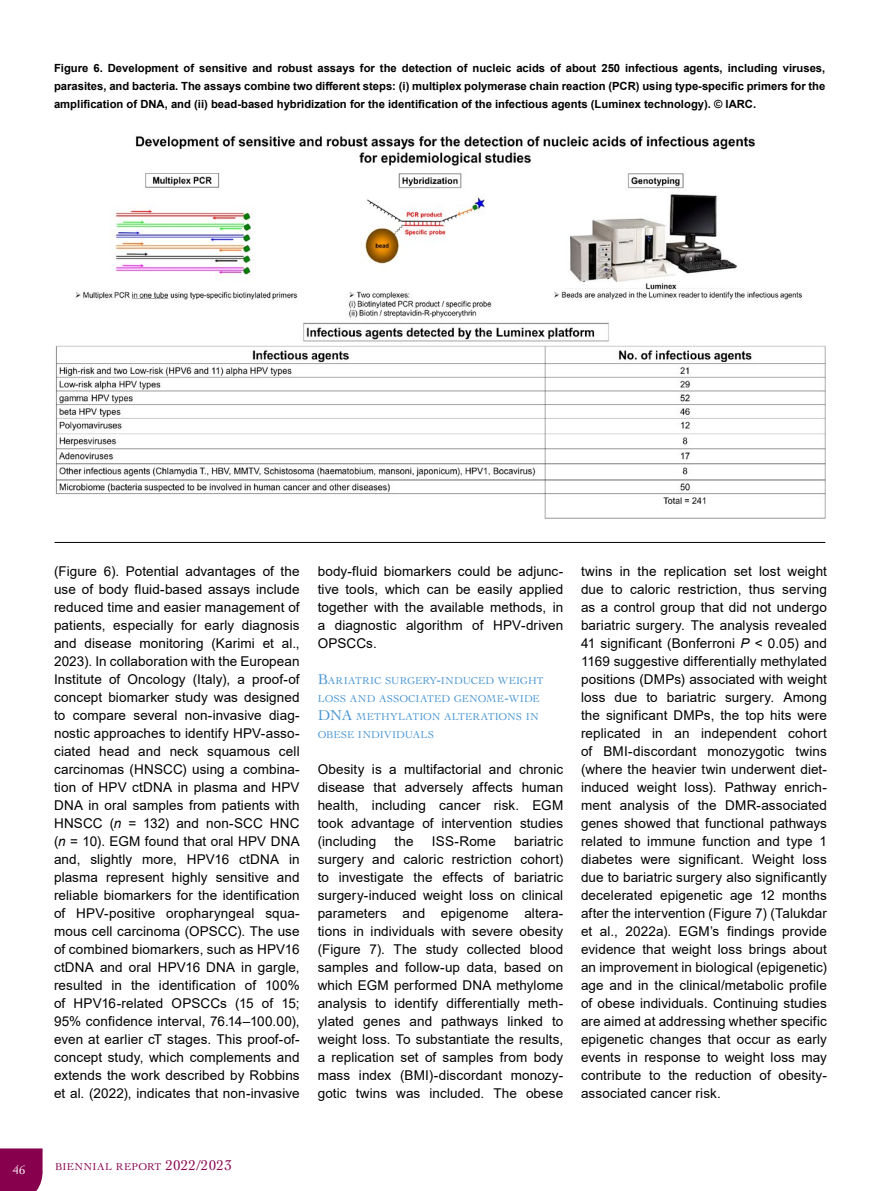
<style>
.page{position:relative;width:881px;height:1191px;background:#fff}
.page>*{position:absolute;margin:0;border:0;box-sizing:border-box;transform-origin:0 0}
.Head_A_-_med{font:15px "Cochin LT Std";color:#4a96d2}
.Text_para{font:13.5px/18px "Arial";letter-spacing:.005em;color:#000;text-align:justify}
.t1{font:12.75px "Cochin LT Std";color:#fff}
.t2{font:700 11.25px/18px "Arial";color:#000;text-align:justify}
.Head_A_-_med-2{font:10.5px/18px "Cochin LT Std";letter-spacing:.01em;color:#4a96d2}
.t3{font:10.5px "Cochin LT Std";letter-spacing:.03em;color:#87004e}
.s1{font-style:italic}
.s2{font-size:15px}
</style>
<div class="page">
<div style="left:0;top:1148px;width:43px;height:43px;background:#87004e"></div>
<img style="left:55px;top:135px;width:771px;height:384px">
<hr style="left:54px;top:542px;width:771px;height:1px;background:#000">
<p class="t2" style="left:54px;top:59px;width:772px">Figure 6. Development of sensitive and robust assays for the detection of nucleic acids of about 250 infectious agents, including viruses, parasites, and bacteria. The assays combine two different steps: (i) multiplex polymerase chain reaction (PCR) using type-specific primers for the amplification of DNA, and (ii) bead-based hybridization for the identification of the infectious agents (Luminex technology). © IARC.</p>
<p class="Text_para" style="left:54px;top:562px;width:247px">(Figure 6). Potential advantages of the use of body fluid-based assays include reduced time and easier management of patients, especially for early diagnosis and disease monitoring (Karimi et al., 2023). In collaboration with the European Institute of Oncology (Italy), a proof-of concept biomarker study was designed to compare several non-invasive diag&shy;nostic approaches to identify HPV-asso&shy;ciated head and neck squamous cell carcinomas (HNSCC) using a combina&shy;tion of HPV ctDNA in plasma and HPV DNA in oral samples from patients with HNSCC (<span class="s1">n</span> = 132) and non-SCC HNC (<span class="s1">n</span> = 10). EGM found that oral HPV DNA and, slightly more, HPV16 ctDNA in plasma represent highly sensitive and reliable biomarkers for the identification of HPV-positive oropharyngeal squa&shy;mous cell carcinoma (OPSCC). The use of combined biomarkers, such as HPV16 ctDNA and oral HPV16 DNA in gargle, resulted in the identification of 100% of HPV16-related OPSCCs (15 of 15; 95% confidence interval, 76.14–100.00), even at earlier cT stages. This proof-of&shy;concept study, which complements and extends the work described by Robbins et al. (2022), indicates that non-invasive</p>
<p class="Text_para" style="left:317px;top:562px;width:247px">body-fluid biomarkers could be adjunc&shy;tive tools, which can be easily applied together with the available methods, in a diagnostic algorithm of HPV-driven OPSCCs.</p>
<p class="Head_A_-_med-2" style="left:317px;top:672px;width:227px"><span class="s2">B</span>ARIATRIC SURGERY<span class="s2">-</span>INDUCED WEIGHT<br>LOSS AND ASSOCIATED GENOME<span class="s2">-</span>WIDE</p>
<p class="Head_A_-_med" style="left:317px;top:707px;width:13px">DNA</p>
<p class="Head_A_-_med-2" style="left:317px;top:708px;width:222px;text-indent:39px">METHYLATION ALTERATIONS IN<br>OBESE INDIVIDUALS</p>
<p class="Text_para" style="left:317px;top:760px;width:247px">Obesity is a multifactorial and chronic disease that adversely affects human health, including cancer risk. EGM took advantage of intervention studies (including</p>
<p class="Text_para" style="left:394px;top:832px;width:21px">the</p>
<p class="Text_para" style="left:432px;top:832px;width:65px">ISS-Rome</p>
<p class="Text_para" style="left:317px;top:832px;width:247px;text-indent:196px">bariatric surgery and caloric restriction cohort) to investigate the effects of bariatric surgery-induced weight loss on clinical parameters and epigenome altera&shy;tions in individuals with severe obesity (Figure 7). The study collected blood samples and follow-up data, based on which EGM performed DNA methylome analysis to identify differentially meth&shy;ylated genes and pathways linked to weight loss. To substantiate the results, a replication set of samples from body mass index (BMI)-discordant monozy&shy;gotic twins was included. The obese</p>
<p class="Text_para" style="left:580px;top:562px;width:247px">twins in the replication set lost weight due to caloric restriction, thus serving as a control group that did not undergo bariatric surgery. The analysis revealed 41 significant (Bonferroni <span class="s1">P</span> &lt; 0.05) and 1169 suggestive differentially methylated positions (DMPs) associated with weight loss due to bariatric surgery. Among the significant DMPs, the top hits were replicated in an independent cohort of BMI-discordant monozygotic twins (where the heavier twin underwent diet&shy;induced weight loss). Pathway enrich&shy;ment analysis of the DMR-associated genes showed that functional pathways related to immune function and type 1 diabetes were significant. Weight loss due to bariatric surgery also significantly decelerated epigenetic age 12 months after the intervention (Figure 7) (Talukdar et al., 2022a). EGM’s findings provide evidence that weight loss brings about an improvement in biological (epigenetic) age and in the clinical/metabolic profile of obese individuals. Continuing studies are aimed at addressing whether specific epigenetic changes that occur as early events in response to weight loss may contribute to the reduction of obesity&shy;associated cancer risk.</p>
<p class="t1" style="left:13px;top:1162px;width:14px">46</p>
<p class="t3" style="left:55px;top:1161px;width:178px">BIENNIAL REPORT <span class="s2">2022/2023</span></p>
</div>
